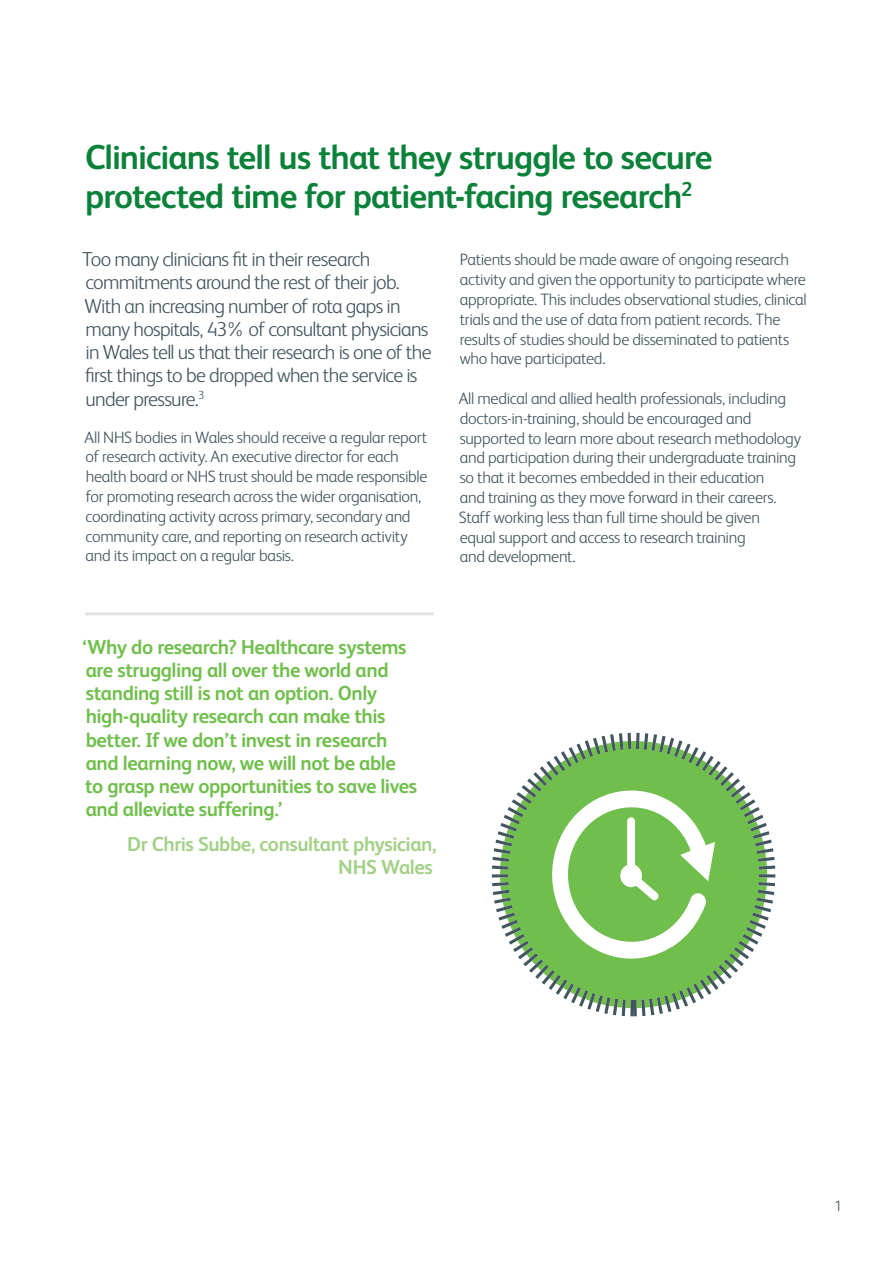
<style>
.page{position:relative;width:893px;height:1263px;background:#fff}
.page>*{position:absolute;margin:0;border:0;box-sizing:border-box;transform-origin:0 0}
.t1{font:700 34.5px/38.2px "FS Albert";letter-spacing:-.03em;color:#0b813a}
.t2{font:700 20.25px/23.2px "FS Albert";letter-spacing:-.025em;color:#70bf4c}
.t3{font:300 20.25px/23.2px "FS Albert";letter-spacing:-.035em;color:#435660}
.t4{font:700 20.25px/23.2px "FS Albert";letter-spacing:-.025em;color:#a3d187;text-align:right}
.t5{font:300 16.5px/19.8px "FS Albert";letter-spacing:-.02em;color:#435660}
.t6{font:300 15px "FS Albert";color:#435660}
</style>
<div class="page">
<hr style="left:85px;top:612px;width:349px;height:3px;background:#e0e4e3">
<svg style="left:492px;top:733px;width:283px;height:283px"></svg>
<svg style="left:544px;top:783px;width:171px;height:184px"></svg>
<h1 class="t1" style="left:85px;top:138px;width:629px">Clinicians tell us that they struggle to secure protected time for patient-facing research<sup>2</sup></h1>
<p class="t3" style="left:82px;top:247px;width:351px">Too many clinicians fit in their research commitments around the rest of their job.<br>With an increasing number of rota gaps in many hospitals, 43% of consultant physicians in Wales tell us that their research is one of the first things to be dropped when the service is under pressure.<sup>3</sup></p>
<p class="t5" style="left:85px;top:427px;width:344px">All NHS bodies in Wales should receive a regular report of research activity. An executive director for each health board or NHS trust should be made responsible for promoting research across the wider organisation, coordinating activity across primary, secondary and community care, and reporting on research activity and its impact on a regular basis.</p>
<p class="t5" style="left:460px;top:250px;width:348px">Patients should be made aware of ongoing research activity and given the opportunity to participate where appropriate. This includes observational studies, clinical trials and the use of data from patient records. The results of studies should be disseminated to patients who have participated.</p>
<p class="t5" style="left:459px;top:388px;width:344px">All medical and allied health professionals, including doctors-in-training, should be encouraged and supported to learn more about research methodology and participation during their undergraduate training so that it becomes embedded in their education<br>and training as they move forward in their careers.<br>Staff working less than full time should be given<br>equal support and access to research training<br>and development.</p>
<p class="t2" style="left:81px;top:635px;width:337px">‘Why do research? Healthcare systems are struggling all over the world and standing still is not an option. Only high-quality research can make this better. If we don’t invest in research and learning now, we will not be able<br>to grasp new opportunities to save lives and alleviate suffering.’</p>
<p class="t4" style="left:127px;top:832px;width:311px">Dr Chris Subbe, consultant physician,<br>NHS Wales</p>
<p class="t6" style="left:834px;top:1197px;width:10px">1</p>
</div>
